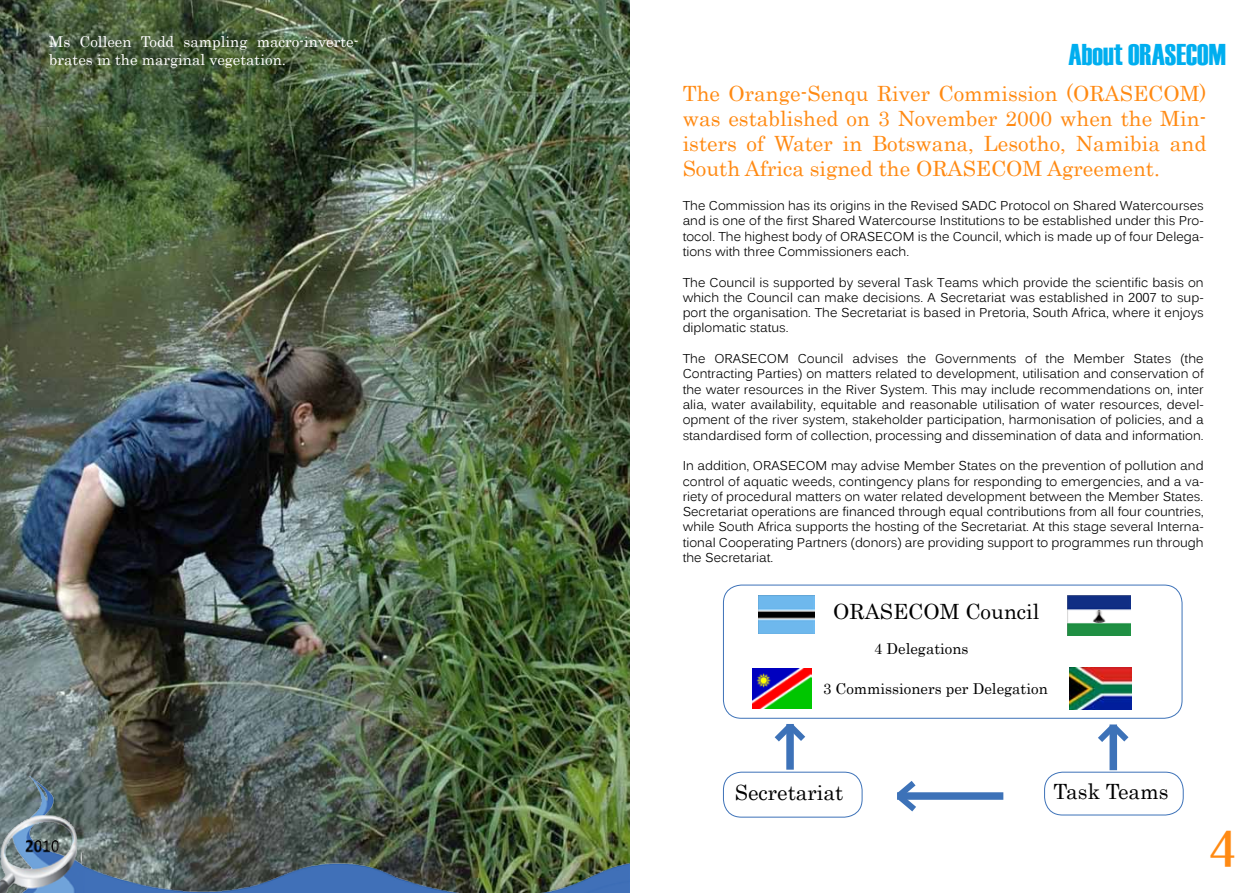
<style>
.page{position:relative;width:1259px;height:893px;background:#fff}
.page>*{position:absolute;margin:0;border:0;box-sizing:border-box;transform-origin:0 0}
.t1{font:48px "Grenoble SF";color:#ff8a13}
.t2{font:30px "Haettenschweiler";color:#00aeef}
.t3{font:21px/25.2px "Century";color:#ff8a13;text-align:justify}
.t4{font:21px "Century";color:#000}
.t5{font:15px/18px "Century";color:#fff}
.t6{font:15px "Century";color:#000}
.t7{font:12.75px/15.3px "Kalinga";color:#000;text-align:justify}
</style>
<div class="page">
<div style="left:1044px;top:772px;width:139px;height:43px;border:1px solid #3d72b8;border-radius:18px"></div>
<div style="left:723px;top:772px;width:139px;height:45px;border:1px solid #3d72b8;border-radius:18px"></div>
<div style="left:723px;top:585px;width:459px;height:134px;border:1px solid #3d72b8;border-radius:18px"></div>
<img style="left:0;top:0;width:629px;height:776px">
<img style="left:0;top:776px;width:629px;height:117px">
<img style="left:1069px;top:668px;width:62px;height:41px">
<img style="left:753px;top:669px;width:59px;height:39px">
<img style="left:1067px;top:595px;width:63px;height:41px">
<img style="left:758px;top:596px;width:56px;height:38px">
<svg style="left:768px;top:718px;width:43px;height:24px"></svg>
<div style="left:786px;top:724px;width:8px;height:46px;background:#3d72b8"></div>
<svg style="left:1098px;top:725px;width:31px;height:23px"></svg>
<div style="left:1109px;top:724px;width:8px;height:46px;background:#3d72b8"></div>
<svg style="left:898px;top:781px;width:18px;height:31px"></svg>
<div style="left:897px;top:792px;width:106px;height:8px;background:#3d72b8"></div>
<p class="t5" style="left:49px;top:32px;width:311px">Ms Colleen Todd sampling macro-inverte&shy;brates in the marginal vegetation.</p>
<h2 class="t2" style="left:1068px;top:34px;width:159px">About ORASECOM</h2>
<h3 class="t3" style="left:682px;top:79px;width:525px">The Orange-Senqu River Commission (ORASECOM) was established on 3 November 2000 when the Min&shy;isters of Water in Botswana, Lesotho, Namibia and South Africa signed the ORASECOM Agreement.</h3>
<p class="t7" style="left:682px;top:199px;width:522px">The Commission has its origins in the Revised SADC Protocol on Shared Watercourses and is one of the first Shared Watercourse Institutions to be established under this Pro&shy;tocol. The highest body of ORASECOM is the Council, which is made up of four Delega&shy;tions with three Commissioners each.</p>
<p class="t7" style="left:682px;top:276px;width:522px">The Council is supported by several Task Teams which provide the scientific basis on which the Council can make decisions. A Secretariat was established in 2007 to sup&shy;port the organisation. The Secretariat is based in Pretoria, South Africa, where it enjoys diplomatic status.</p>
<p class="t7" style="left:682px;top:352px;width:522px">The ORASECOM Council advises the Governments of the Member States (the Contracting Parties) on matters related to development, utilisation and conservation of the water resources in the River System. This may include recommendations on, inter alia, water availability, equitable and reasonable utilisation of water resources, devel&shy;opment of the river system, stakeholder participation, harmonisation of policies, and a standardised form of collection, processing and dissemination of data and information.</p>
<p class="t7" style="left:682px;top:459px;width:522px">In addition, ORASECOM may advise Member States on the prevention of pollution and control of aquatic weeds, contingency plans for responding to emergencies, and a va&shy;riety of procedural matters on water related development between the Member States.<br>Secretariat operations are financed through equal contributions from all four countries, while South Africa supports the hosting of the Secretariat. At this stage several Interna&shy;tional Cooperating Partners (donors) are providing support to programmes run through the Secretariat.</p>
<h3 class="t4" style="left:833px;top:594px;width:208px">ORASECOM Council</h3>
<p class="t6" style="left:874px;top:636px;width:96px">4 Delegations</p>
<p class="t6" style="left:823px;top:676px;width:226px">3 Commissioners per Delegation</p>
<h3 class="t4" style="left:735px;top:775px;width:110px">Secretariat</h3>
<h3 class="t4" style="left:1053px;top:774px;width:117px">Task Teams</h3>
<h1 class="t1" style="left:1209px;top:822px;width:29px">4</h1>
</div>
